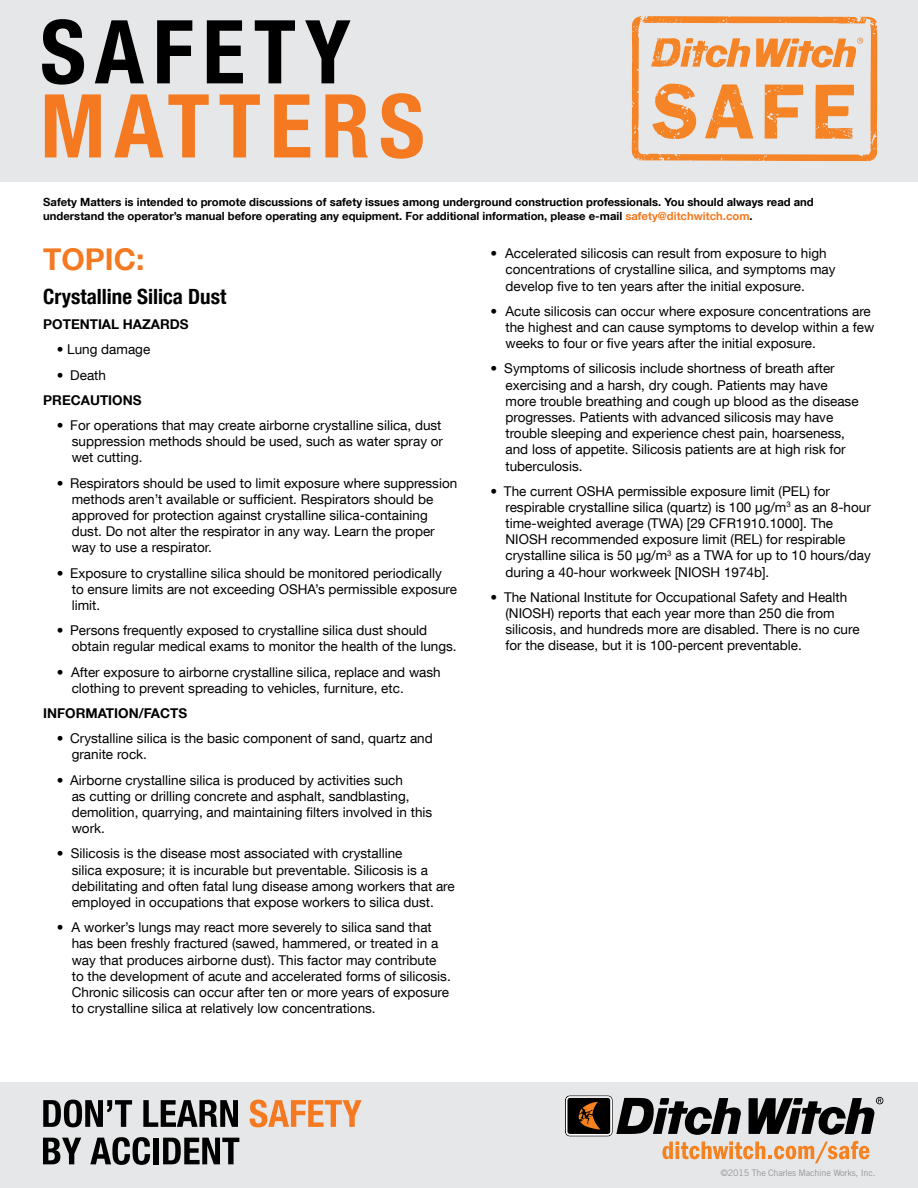
<style>
.page{position:relative;width:918px;height:1188px;background:#fff}
.page>*{position:absolute;margin:0;border:0;box-sizing:border-box;transform-origin:0 0}
.t1{font:700 30px "Helvetica Neue LT Com";color:#f47920}
.t2{font:700 condensed 21px "Helvetica Neue LT Com";color:#000}
.t3{font:13.5px/16.2px "Helvetica Neue LT Com";color:#000}
.t4{font:700 13.5px "Helvetica Neue LT Com";color:#000}
.t5{font:700 11.25px/13.5px "Helvetica Neue LT Com";color:#000}
.t6{font:9px "Trade Gothic LT Std";letter-spacing:-.02em;color:#939598}
.s1{color:#f47920}
</style>
<div class="page">
<div style="left:0;top:0;width:918px;height:182px;background:#e6e7e8"></div>
<svg style="left:42px;top:19px;width:42px;height:66px"></svg>
<svg style="left:95px;top:20px;width:49px;height:63px"></svg>
<svg style="left:157px;top:20px;width:35px;height:63px"></svg>
<svg style="left:207px;top:20px;width:36px;height:63px"></svg>
<svg style="left:255px;top:20px;width:40px;height:63px"></svg>
<svg style="left:305px;top:20px;width:46px;height:63px"></svg>
<svg style="left:45px;top:94px;width:56px;height:63px"></svg>
<svg style="left:114px;top:94px;width:95px;height:63px"></svg>
<svg style="left:220px;top:94px;width:40px;height:63px"></svg>
<svg style="left:274px;top:94px;width:36px;height:63px"></svg>
<svg style="left:325px;top:94px;width:43px;height:63px"></svg>
<svg style="left:381px;top:93px;width:42px;height:66px"></svg>
<svg style="left:631px;top:16px;width:247px;height:145px"></svg>
<div style="left:0;top:1082px;width:918px;height:106px;background:#e6e7e8"></div>
<svg style="left:43px;top:1100px;width:89px;height:27px"></svg>
<svg style="left:143px;top:1100px;width:95px;height:27px"></svg>
<svg style="left:250px;top:1100px;width:112px;height:27px"></svg>
<svg style="left:43px;top:1138px;width:38px;height:26px"></svg>
<svg style="left:90px;top:1137px;width:60px;height:28px"></svg>
<div style="left:153px;top:1138px;width:6px;height:26px;background:#000"></div>
<svg style="left:163px;top:1138px;width:76px;height:26px"></svg>
<svg style="left:565px;top:1096px;width:318px;height:67px"></svg>
<p class="t5" style="left:43px;top:195px;width:772px">Safety Matters is intended to promote discussions of safety issues among underground construction professionals. You should always read and understand the operator’s manual before operating any equipment. For additional information, please e-mail <span class="s1">safety@ditchwitch.com</span>.</p>
<h1 class="t1" style="left:43px;top:240px;width:103px">TOPIC:</h1>
<h2 class="t2" style="left:43px;top:284px;width:184px">Crystalline Silica Dust</h2>
<p class="t4" style="left:43px;top:316px;width:147px">POTENTIAL HAZARDS</p>
<p class="t3" style="left:57px;top:341px;width:95px">• Lung damage</p>
<p class="t3" style="left:57px;top:366px;width:51px">• Death</p>
<p class="t4" style="left:43px;top:391px;width:100px">PRECAUTIONS</p>
<p class="t3" style="left:72px;top:417px;width:373px;text-align:justify;text-indent:-15px">• For operations that may create airborne crystalline silica, dust suppression methods should be used, such as water spray or wet cutting.</p>
<p class="t3" style="left:72px;top:474px;width:387px;text-indent:-15px">• Respirators should be used to limit exposure where suppression methods aren’t available or sufficient. Respirators should be approved for protection against crystalline silica-containing dust. Do not alter the respirator in any way. Learn the proper way to use a respirator.</p>
<p class="t3" style="left:72px;top:564px;width:387px;text-indent:-15px">• Exposure to crystalline silica should be monitored periodically to ensure limits are not exceeding OSHA’s permissible exposure limit.</p>
<p class="t3" style="left:72px;top:622px;width:386px;text-indent:-15px">• Persons frequently exposed to crystalline silica dust should obtain regular medical exams to monitor the health of the lungs.</p>
<p class="t3" style="left:72px;top:663px;width:371px;text-indent:-15px">• After exposure to airborne crystalline silica, replace and wash clothing to prevent spreading to vehicles, furniture, etc.</p>
<p class="t4" style="left:43px;top:705px;width:146px">INFORMATION/FACTS</p>
<p class="t3" style="left:72px;top:730px;width:363px;text-indent:-15px">• Crystalline silica is the basic component of sand, quartz and granite rock.</p>
<p class="t3" style="left:72px;top:771px;width:362px;text-indent:-15px">• Airborne crystalline silica is produced by activities such<br>as cutting or drilling concrete and asphalt, sandblasting, demolition, quarrying, and maintaining filters involved in this work.</p>
<p class="t3" style="left:72px;top:845px;width:385px;text-indent:-15px">• Silicosis is the disease most associated with crystalline<br>silica exposure; it is incurable but preventable. Silicosis is a debilitating and often fatal lung disease among workers that are employed in occupations that expose workers to silica dust.</p>
<p class="t3" style="left:72px;top:919px;width:381px;text-indent:-15px">• A worker’s lungs may react more severely to silica sand that has been freshly fractured (sawed, hammered, or treated in a way that produces airborne dust). This factor may contribute to the development of acute and accelerated forms of silicosis.<br>Chronic silicosis can occur after ten or more years of exposure to crystalline silica at relatively low concentrations.</p>
<p class="t3" style="left:505px;top:245px;width:332px;text-indent:-15px">• Accelerated silicosis can result from exposure to high concentrations of crystalline silica, and symptoms may develop five to ten years after the initial exposure.</p>
<p class="t3" style="left:505px;top:302px;width:370px;text-indent:-15px">• Acute silicosis can occur where exposure concentrations are the highest and can cause symptoms to develop within a few weeks to four or five years after the initial exposure.</p>
<p class="t3" style="left:505px;top:360px;width:355px;text-indent:-15px">• Symptoms of silicosis include shortness of breath after exercising and a harsh, dry cough. Patients may have more trouble breathing and cough up blood as the disease progresses. Patients with advanced silicosis may have trouble sleeping and experience chest pain, hoarseness, and loss of appetite. Silicosis patients are at high risk for tuberculosis.</p>
<p class="t3" style="left:505px;top:482px;width:367px;text-indent:-15px">• The current OSHA permissible exposure limit (PEL) for respirable crystalline silica (quartz) is 100 µg/m<sup>3</sup> as an 8-hour time-weighted average (TWA) [29 CFR1910.1000]. The NIOSH recommended exposure limit (REL) for respirable crystalline silica is 50 µg/m<sup>3</sup> as a TWA for up to 10 hours/day during a 40-hour workweek [NIOSH 1974b].</p>
<p class="t3" style="left:505px;top:589px;width:356px;text-indent:-15px">• The National Institute for Occupational Safety and Health (NIOSH) reports that each year more than 250 die from silicosis, and hundreds more are disabled. There is no cure for the disease, but it is 100-percent preventable.</p>
<p class="t6" style="left:721px;top:1167px;width:156px">©2015 The Charles Machine Works, Inc.</p>
</div>
